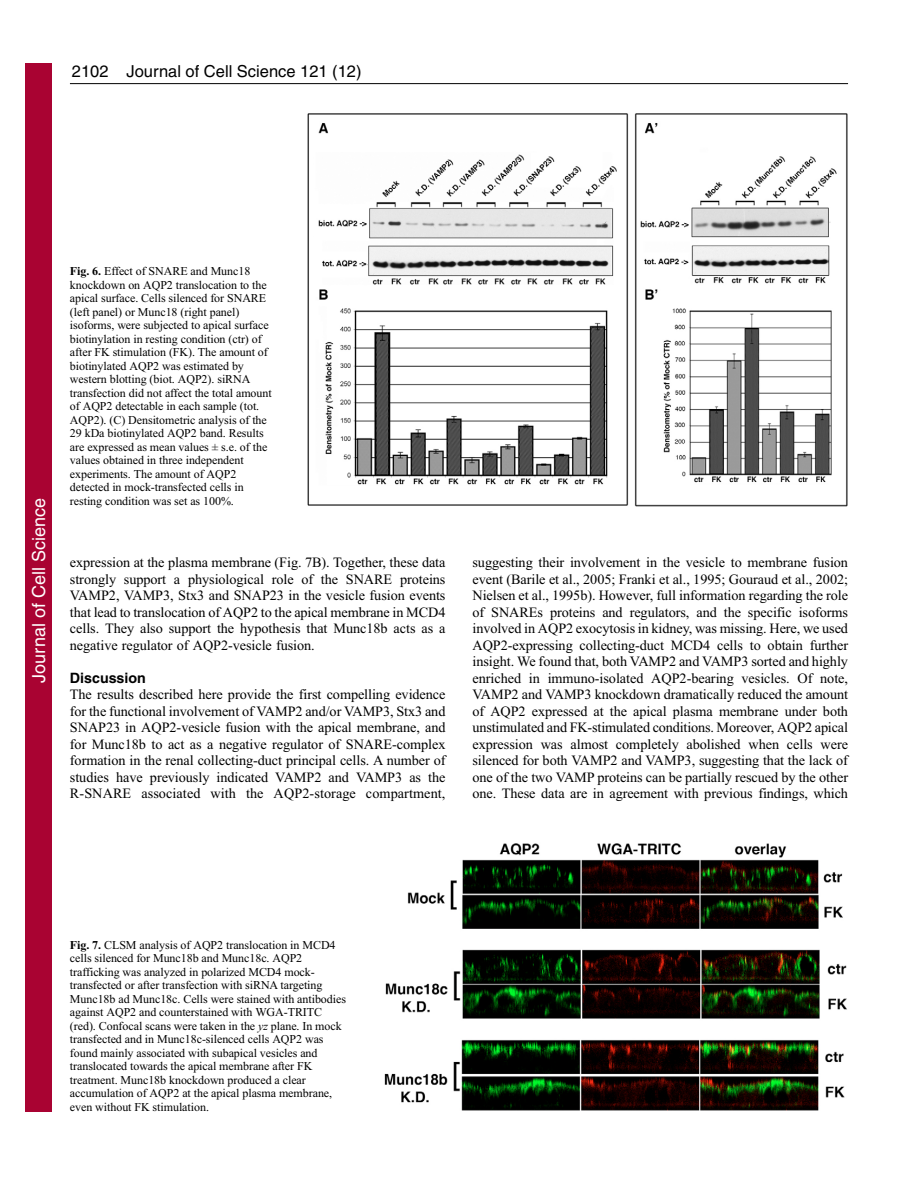
<style>
.page{position:relative;width:918px;height:1188px;background:#fff}
.page>*{position:absolute;margin:0;border:0;box-sizing:border-box;transform-origin:0 0}
.t1{font:18px "Helvetica";color:#fff}
.t2{font:16.5px "Helvetica";color:#000}
.t3{font:14.25px/16.5px "Times New Roman";letter-spacing:-.005em;color:#000;text-align:justify}
.t4{font:700 14.25px "Helvetica";color:#000}
.t5{font:12px/13.5px "Times New Roman";letter-spacing:-.005em;color:#000}
.s1{font-weight:700}
.s2{font-style:italic}
</style>
<div class="page">
<hr style="left:70px;top:83px;width:778px;height:1px;background:#000">
<img style="left:307px;top:113px;width:541px;height:394px">
<img style="left:384px;top:843px;width:463px;height:268px">
<div style="left:26px;top:64px;width:26px;height:1048px;background:#a90332"></div>
<p class="t2" style="left:72px;top:65px;width:38px">2102</p>
<p class="t2" style="left:127px;top:65px;width:237px">Journal of Cell Science 121 (12)</p>
<p class="t1" style="left:28px;top:683px;width:186px;rotate:-90deg">Journal of Cell Science</p>
<p class="t5" style="left:70px;top:265px;width:203px"><span class="s1">Fig. 6.</span> Effect of SNARE and Munc18 knockdown on AQP2 translocation to the apical surface. Cells silenced for SNARE (left panel) or Munc18 (right panel) isoforms, were subjected to apical surface biotinylation in resting condition (ctr) of after FK stimulation (FK). The amount of biotinylated AQP2 was estimated by western blotting (biot. AQP2). siRNA transfection did not affect the total amount of AQP2 detectable in each sample (tot.<br>AQP2). (C) Densitometric analysis of the 29 kDa biotinylated AQP2 band. Results are expressed as mean values ± s.e. of the values obtained in three independent experiments. The amount of AQP2 detected in mock-transfected cells in resting condition was set as 100%.</p>
<p class="t3" style="left:70px;top:555px;width:377px">expression at the plasma membrane (Fig. 7B). Together, these data strongly support a physiological role of the SNARE proteins VAMP2, VAMP3, Stx3 and SNAP23 in the vesicle fusion events that lead to translocation of AQP2 to the apical membrane in MCD4 cells. They also support the hypothesis that Munc18b acts as a negative regulator of AQP2-vesicle fusion.</p>
<p class="t4" style="left:70px;top:672px;width:77px">Discussion</p>
<p class="t3" style="left:70px;top:687px;width:377px">The results described here provide the first compelling evidence for the functional involvement of VAMP2 and/or VAMP3, Stx3 and SNAP23 in AQP2-vesicle fusion with the apical membrane, and for Munc18b to act as a negative regulator of SNARE-complex formation in the renal collecting-duct principal cells. A number of studies have previously indicated VAMP2 and VAMP3 as the R-SNARE associated with the AQP2-storage compartment,</p>
<p class="t3" style="left:472px;top:555px;width:377px">suggesting their involvement in the vesicle to membrane fusion event (Barile et al., 2005; Franki et al., 1995; Gouraud et al., 2002; Nielsen et al., 1995b). However, full information regarding the role of SNAREs proteins and regulators, and the specific isoforms involved in AQP2 exocytosis in kidney, was missing. Here, we used AQP2-expressing collecting-duct MCD4 cells to obtain further insight. We found that, both VAMP2 and VAMP3 sorted and highly enriched in immuno-isolated AQP2-bearing vesicles. Of note, VAMP2 and VAMP3 knockdown dramatically reduced the amount of AQP2 expressed at the apical plasma membrane under both unstimulated and FK-stimulated conditions. Moreover, AQP2 apical expression was almost completely abolished when cells were silenced for both VAMP2 and VAMP3, suggesting that the lack of one of the two VAMP proteins can be partially rescued by the other one. These data are in agreement with previous findings, which</p>
<p class="t5" style="left:70px;top:939px;width:278px"><span class="s1">Fig. 7.</span> CLSM analysis of AQP2 translocation in MCD4 cells silenced for Munc18b and Munc18c. AQP2 trafficking was analyzed in polarized MCD4 mock&shy;transfected or after transfection with siRNA targeting Munc18b ad Munc18c. Cells were stained with antibodies against AQP2 and counterstained with WGA-TRITC (red). Confocal scans were taken in the <span class="s2">yz</span> plane. In mock transfected and in Munc18c-silenced cells AQP2 was found mainly associated with subapical vesicles and translocated towards the apical membrane after FK treatment. Munc18b knockdown produced a clear accumulation of AQP2 at the apical plasma membrane, even without FK stimulation.</p>
</div>
